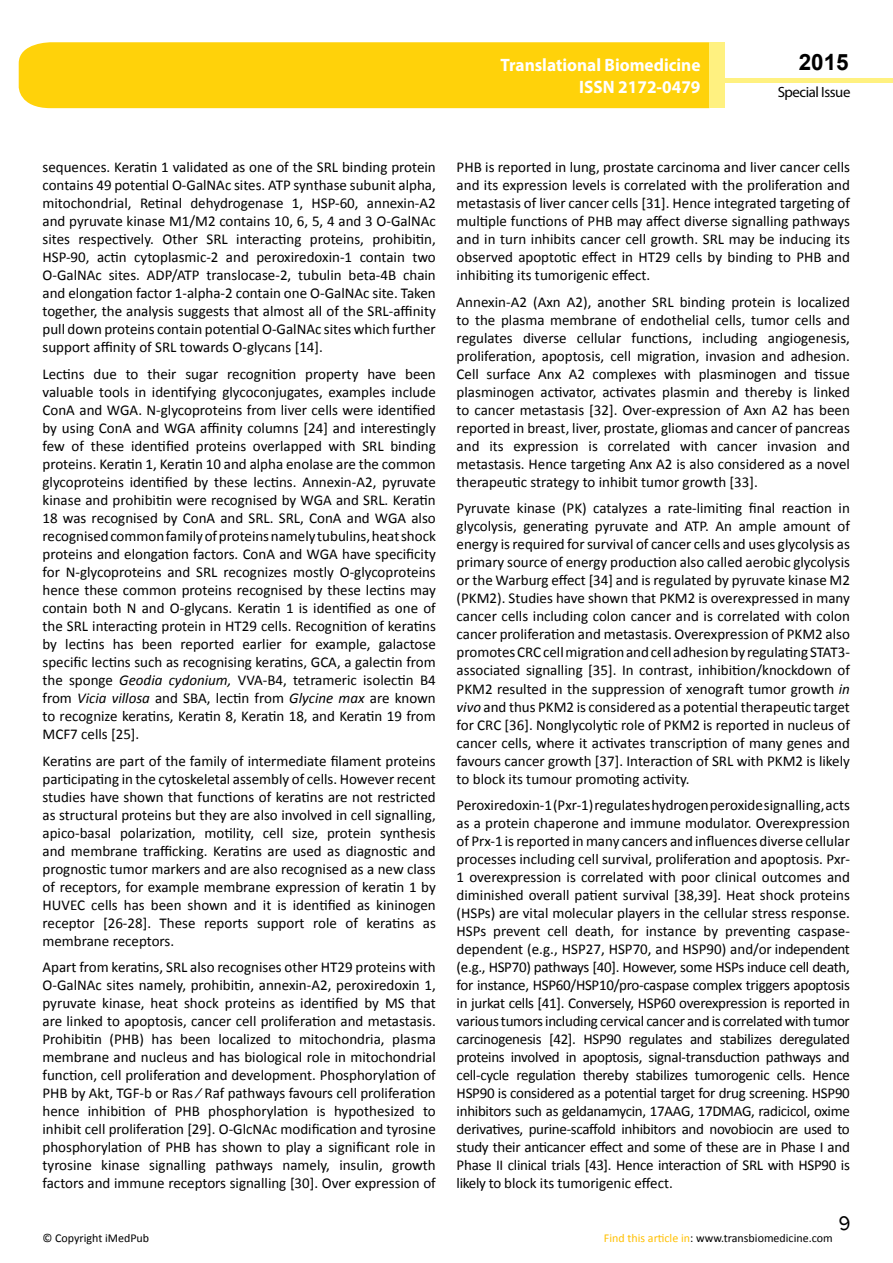
<style>
.page{position:relative;width:893px;height:1263px;background:#fff}
.page>*{position:absolute;margin:0;border:0;box-sizing:border-box;transform-origin:0 0}
.t1{font:25.5px "Tunga";color:#000}
.t2{font:700 22.5px "Arial";color:#000}
.t3{font:700 18px/21.6px "Myriad Pro";color:#fff;text-align:right;scale:.96 1}
.t4{font:15px/18px "Calibri";color:#000;text-align:justify}
.t5{font:14.85px "Myriad Pro";letter-spacing:-.03em;color:#000}
.t6{font:12px "Calibri";color:#000}
.s1{font-style:italic}
.s2{color:#ffc000}
</style>
<div class="page">
<hr style="left:725px;top:78px;width:168px;height:4px;background:#fff180">
<div style="left:19px;top:42px;width:690px;height:66px;background:#ffd20a"></div>
<div style="left:709px;top:42px;width:16px;height:66px;background:#fff180"></div>
<p class="t3" style="left:517px;top:53px;width:198px">ARCHIVOS DE MEDICINA<br>ISSN 1698-9465</p>
<h2 class="t2" style="left:799px;top:47px;width:52px">2015</h2>
<p class="t3" style="left:501px;top:54px;width:210px">Translational Biomedicine<br>ISSN 2172-0479</p>
<p class="t5" style="left:778px;top:83px;width:74px">Special Issue</p>
<p class="t4" style="left:43px;top:158px;width:395px">sequences. Keratin 1 validated as one of the SRL binding protein contains 49 potential O-GalNAc sites. ATP synthase subunit alpha, mitochondrial, Retinal dehydrogenase 1, HSP-60, annexin-A2 and pyruvate kinase M1/M2 contains 10, 6, 5, 4 and 3 O-GalNAc sites respectively. Other SRL interacting proteins, prohibitin, HSP-90, actin cytoplasmic-2 and peroxiredoxin-1 contain two O-GalNAc sites. ADP/ATP translocase-2, tubulin beta-4B chain and elongation factor 1-alpha-2 contain one O-GalNAc site. Taken together, the analysis suggests that almost all of the SRL-affinity pull down proteins contain potential O-GalNAc sites which further support affinity of SRL towards O-glycans [14].</p>
<p class="t4" style="left:43px;top:365px;width:395px">Lectins due to their sugar recognition property have been valuable tools in identifying glycoconjugates, examples include ConA and WGA. N-glycoproteins from liver cells were identified by using ConA and WGA affinity columns [24] and interestingly few of these identified proteins overlapped with SRL binding proteins. Keratin 1, Keratin 10 and alpha enolase are the common glycoproteins identified by these lectins. Annexin-A2, pyruvate kinase and prohibitin were recognised by WGA and SRL. Keratin 18 was recognised by ConA and SRL. SRL, ConA and WGA also recognised common family of proteins namely tubulins, heat shock proteins and elongation factors. ConA and WGA have specificity for N-glycoproteins and SRL recognizes mostly O-glycoproteins hence these common proteins recognised by these lectins may contain both N and O-glycans. Keratin 1 is identified as one of the SRL interacting protein in HT29 cells. Recognition of keratins by lectins has been reported earlier for example, galactose specific lectins such as recognising keratins, GCA, a galectin from the sponge <span class="s1">Geodia cydonium,</span> VVA-B4, tetrameric isolectin B4 from <span class="s1">Vicia villosa</span> and SBA, lectin from <span class="s1">Glycine max</span> are known to recognize keratins, Keratin 8, Keratin 18, and Keratin 19 from MCF7 cells [25].</p>
<p class="t4" style="left:43px;top:751px;width:395px">Keratins are part of the family of intermediate filament proteins participating in the cytoskeletal assembly of cells. However recent studies have shown that functions of keratins are not restricted as structural proteins but they are also involved in cell signalling, apico-basal polarization, motility, cell size, protein synthesis and membrane trafficking. Keratins are used as diagnostic and prognostic tumor markers and are also recognised as a new class of receptors, for example membrane expression of keratin 1 by HUVEC cells has been shown and it is identified as kininogen receptor [26-28]. These reports support role of keratins as membrane receptors.</p>
<p class="t4" style="left:43px;top:958px;width:395px">Apart from keratins, SRL also recognises other HT29 proteins with O-GalNAc sites namely, prohibitin, annexin-A2, peroxiredoxin 1, pyruvate kinase, heat shock proteins as identified by MS that are linked to apoptosis, cancer cell proliferation and metastasis.<br>Prohibitin (PHB) has been localized to mitochondria, plasma membrane and nucleus and has biological role in mitochondrial function, cell proliferation and development. Phosphorylation of PHB by Akt, TGF-b or Ras ⁄ Raf pathways favours cell proliferation hence inhibition of PHB phosphorylation is hypothesized to inhibit cell proliferation [29]. O-GlcNAc modification and tyrosine phosphorylation of PHB has shown to play a significant role in tyrosine kinase signalling pathways namely, insulin, growth factors and immune receptors signalling [30]. Over expression of</p>
<p class="t4" style="left:457px;top:158px;width:395px">PHB is reported in lung, prostate carcinoma and liver cancer cells and its expression levels is correlated with the proliferation and metastasis of liver cancer cells [31]. Hence integrated targeting of multiple functions of PHB may affect diverse signalling pathways and in turn inhibits cancer cell growth. SRL may be inducing its observed apoptotic effect in HT29 cells by binding to PHB and inhibiting its tumorigenic effect.</p>
<p class="t4" style="left:457px;top:293px;width:395px">Annexin-A2 (Axn A2), another SRL binding protein is localized to the plasma membrane of endothelial cells, tumor cells and regulates diverse cellular functions, including angiogenesis, proliferation, apoptosis, cell migration, invasion and adhesion.<br>Cell surface Anx A2 complexes with plasminogen and tissue plasminogen activator, activates plasmin and thereby is linked to cancer metastasis [32]. Over-expression of Axn A2 has been reported in breast, liver, prostate, gliomas and cancer of pancreas and its expression is correlated with cancer invasion and metastasis. Hence targeting Anx A2 is also considered as a novel therapeutic strategy to inhibit tumor growth [33].</p>
<p class="t4" style="left:457px;top:499px;width:395px">Pyruvate kinase (PK) catalyzes a rate-limiting final reaction in glycolysis, generating pyruvate and ATP. An ample amount of energy is required for survival of cancer cells and uses glycolysis as primary source of energy production also called aerobic glycolysis or the Warburg effect [34] and is regulated by pyruvate kinase M2 (PKM2). Studies have shown that PKM2 is overexpressed in many cancer cells including colon cancer and is correlated with colon cancer proliferation and metastasis. Overexpression of PKM2 also promotes CRC cell migration and cell adhesion by regulating STAT3- associated signalling [35]. In contrast, inhibition/knockdown of PKM2 resulted in the suppression of xenograft tumor growth <span class="s1">in vivo</span> and thus PKM2 is considered as a potential therapeutic target for CRC [36]. Nonglycolytic role of PKM2 is reported in nucleus of cancer cells, where it activates transcription of many genes and favours cancer growth [37]. Interaction of SRL with PKM2 is likely to block its tumour promoting activity.</p>
<p class="t4" style="left:457px;top:796px;width:395px">Peroxiredoxin-1 (Pxr-1) regulates hydrogen peroxide signalling, acts as a protein chaperone and immune modulator. Overexpression of Prx-1 is reported in many cancers and influences diverse cellular processes including cell survival, proliferation and apoptosis. Pxr-1 overexpression is correlated with poor clinical outcomes and diminished overall patient survival [38,39]. Heat shock proteins (HSPs) are vital molecular players in the cellular stress response.<br>HSPs prevent cell death, for instance by preventing caspase&shy;dependent (e.g., HSP27, HSP70, and HSP90) and/or independent (e.g., HSP70) pathways [40]. However, some HSPs induce cell death, for instance, HSP60/HSP10/pro-caspase complex triggers apoptosis in jurkat cells [41]. Conversely, HSP60 overexpression is reported in various tumors including cervical cancer and is correlated with tumor carcinogenesis [42]. HSP90 regulates and stabilizes deregulated proteins involved in apoptosis, signal-transduction pathways and cell-cycle regulation thereby stabilizes tumorogenic cells. Hence HSP90 is considered as a potential target for drug screening. HSP90 inhibitors such as geldanamycin, 17AAG, 17DMAG, radicicol, oxime derivatives, purine-scaffold inhibitors and novobiocin are used to study their anticancer effect and some of these are in Phase I and Phase II clinical trials [43]. Hence interaction of SRL with HSP90 is likely to block its tumorigenic effect.</p>
<h1 class="t1" style="left:838px;top:1206px;width:14px">9</h1>
<p class="t6" style="left:43px;top:1230px;width:108px">© Copyright iMedPub</p>
<p class="t6" style="left:604px;top:1230px;width:230px"><span class="s2">Find this article in</span>: www.transbiomedicine.com</p>
</div>
